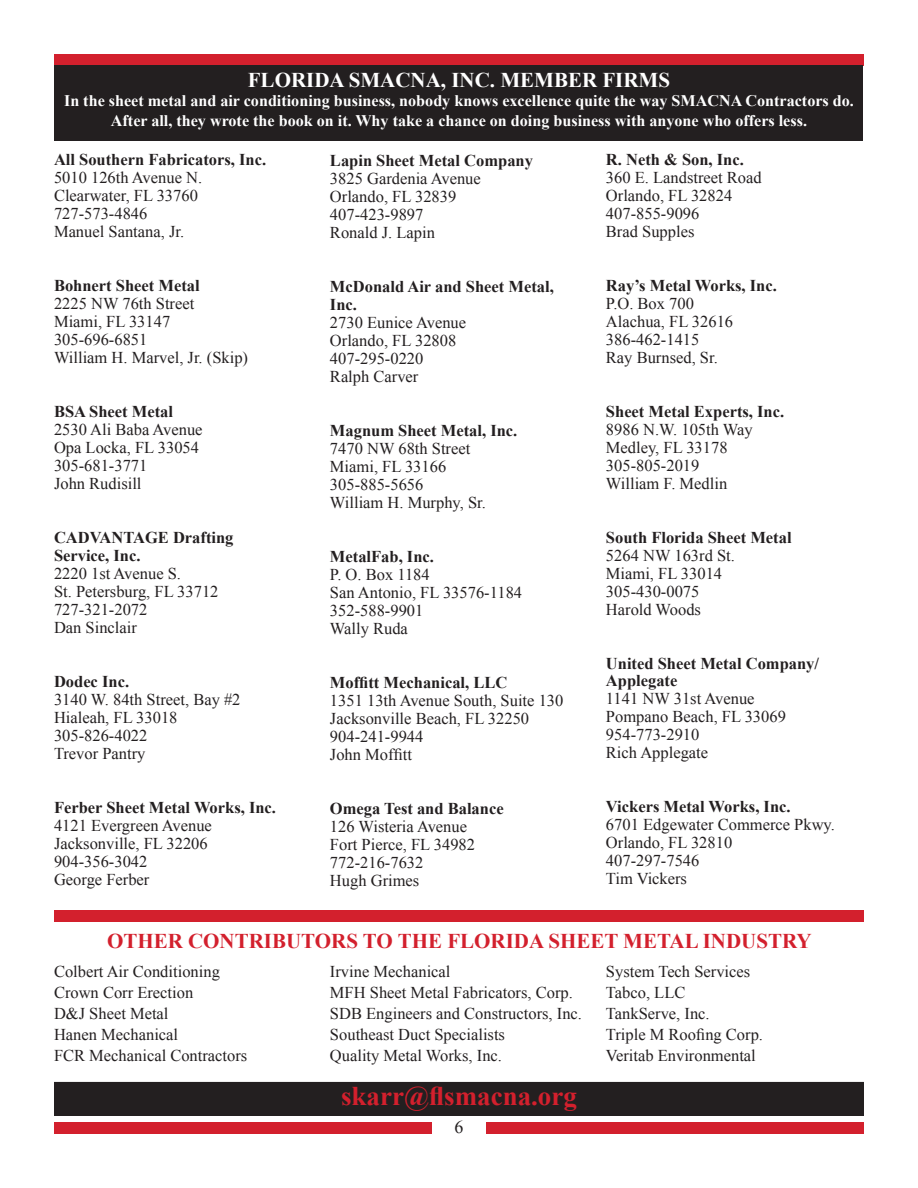
<style>
.page{position:relative;width:918px;height:1188px;background:#fff}
.page>*{position:absolute;margin:0;border:0;box-sizing:border-box;transform-origin:0 0}
.t1{font:700 27px "Times New Roman";color:#d3202d}
.t2{font:700 21px "Times New Roman";color:#d3202d}
.t3{font:700 21px "Times New Roman";color:#fff}
.t4{font:18px "Times New Roman";color:#231f20}
.t5{font:16.5px/18px "Times New Roman";color:#231f20}
.t6{font:700 16.5px/18px "Times New Roman";color:#231f20}
.t7{font:700 16.2px/19.4px "Times New Roman";color:#fff;text-align:center}
</style>
<div class="page">
<div style="left:54px;top:54px;width:810px;height:12px;background:#d3202d"></div>
<div style="left:54px;top:1122px;width:377px;height:12px;background:#d3202d"></div>
<div style="left:487px;top:1122px;width:377px;height:12px;background:#d3202d"></div>
<div style="left:55px;top:65px;width:808px;height:75px;background:#231f20"></div>
<div style="left:54px;top:910px;width:810px;height:12px;background:#d3202d"></div>
<div style="left:55px;top:1083px;width:808px;height:32px;background:#231f20"></div>
<div style="left:54px;top:1082px;width:810px;height:34px;border:2px solid #231f20"></div>
<p class="t3" style="left:248px;top:65px;width:424px">FLORIDA SMACNA, INC. MEMBER FIRMS</p>
<p class="t7" style="left:64px;top:91px;width:791px">In the sheet metal and air conditioning business, nobody knows excellence quite the way SMACNA Contractors do.<br>After all, they wrote the book on it. Why take a chance on doing business with anyone who offers less.</p>
<p class="t6" style="left:54px;top:150px;width:214px">All Southern Fabricators, Inc.</p>
<p class="t5" style="left:54px;top:168px;width:150px">5010 126th Avenue N.<br>Clearwater, FL 33760<br>727-573-4846<br>Manuel Santana, Jr.</p>
<p class="t6" style="left:606px;top:150px;width:139px">R. Neth &amp; Son, Inc.</p>
<p class="t5" style="left:606px;top:169px;width:157px">360 E. Landstreet Road<br>Orlando, FL 32824<br>407-855-9096<br>Brad Supples</p>
<p class="t6" style="left:606px;top:276px;width:172px">Ray’s Metal Works, Inc.</p>
<p class="t5" style="left:606px;top:295px;width:129px">P.O. Box 700<br>Alachua, FL 32616<br>386-462-1415<br>Ray Burnsed, Sr.</p>
<p class="t6" style="left:606px;top:402px;width:180px">Sheet Metal Experts, Inc.</p>
<p class="t5" style="left:606px;top:421px;width:148px">8986 N.W. 105th Way<br>Medley, FL 33178<br>305-805-2019<br>William F. Medlin</p>
<p class="t6" style="left:330px;top:151px;width:205px">Lapin Sheet Metal Company</p>
<p class="t5" style="left:330px;top:169px;width:152px">3825 Gardenia Avenue<br>Orlando, FL 32839<br>407-423-9897<br>Ronald J. Lapin</p>
<p class="t6" style="left:330px;top:277px;width:225px">McDonald Air and Sheet Metal,<br>Inc.</p>
<p class="t5" style="left:330px;top:313px;width:138px">2730 Eunice Avenue<br>Orlando, FL 32808<br>407-295-0220<br>Ralph Carver</p>
<p class="t6" style="left:330px;top:421px;width:189px">Magnum Sheet Metal, Inc.</p>
<p class="t5" style="left:330px;top:439px;width:157px">7470 NW 68th Street<br>Miami, FL 33166<br>305-885-5656<br>William H. Murphy, Sr.</p>
<p class="t6" style="left:330px;top:547px;width:106px">MetalFab, Inc.</p>
<p class="t5" style="left:330px;top:565px;width:194px">P. O. Box 1184<br>San Antonio, FL 33576-1184<br>352-588-9901<br>Wally Ruda</p>
<p class="t6" style="left:330px;top:673px;width:179px">Moffitt Mechanical, LLC</p>
<p class="t5" style="left:330px;top:691px;width:235px">1351 13th Avenue South, Suite 130<br>Jacksonville Beach, FL 32250<br>904-241-9944<br>John Moffitt</p>
<p class="t6" style="left:54px;top:276px;width:147px">Bohnert Sheet Metal</p>
<p class="t5" style="left:54px;top:294px;width:196px">2225 NW 76th Street<br>Miami, FL 33147<br>305-696-6851<br>William H. Marvel, Jr. (Skip)</p>
<p class="t6" style="left:54px;top:402px;width:121px">BSA Sheet Metal</p>
<p class="t5" style="left:54px;top:420px;width:150px">2530 Ali Baba Avenue<br>Opa Locka, FL 33054<br>305-681-3771<br>John Rudisill</p>
<p class="t6" style="left:54px;top:528px;width:181px">CADVANTAGE Drafting<br>Service, Inc.</p>
<p class="t5" style="left:54px;top:564px;width:166px">2220 1st Avenue S.<br>St. Petersburg, FL 33712<br>727-321-2072<br>Dan Sinclair</p>
<p class="t6" style="left:606px;top:528px;width:187px">South Florida Sheet Metal</p>
<p class="t5" style="left:606px;top:547px;width:130px">5264 NW 163rd St.<br>Miami, FL 33014<br>305-430-0075<br>Harold Woods</p>
<p class="t6" style="left:606px;top:655px;width:215px;line-height:16.5px">United Sheet Metal Company/<br>Applegate</p>
<p class="t5" style="left:606px;top:689px;width:181px">1141 NW 31st Avenue<br>Pompano Beach, FL 33069<br>954-773-2910<br>Rich Applegate</p>
<p class="t6" style="left:606px;top:797px;width:186px">Vickers Metal Works, Inc.</p>
<p class="t5" style="left:606px;top:815px;width:230px">6701 Edgewater Commerce Pkwy.<br>Orlando, FL 32810<br>407-297-7546<br>Tim Vickers</p>
<p class="t6" style="left:54px;top:672px;width:77px">Dodec Inc.</p>
<p class="t5" style="left:54px;top:690px;width:188px">3140 W. 84th Street, Bay #2<br>Hialeah, FL 33018<br>305-826-4022<br>Trevor Pantry</p>
<p class="t6" style="left:54px;top:798px;width:224px">Ferber Sheet Metal Works, Inc.</p>
<p class="t5" style="left:54px;top:816px;width:159px">4121 Evergreen Avenue<br>Jacksonville, FL 32206<br>904-356-3042<br>George Ferber</p>
<p class="t6" style="left:330px;top:799px;width:175px">Omega Test and Balance</p>
<p class="t5" style="left:330px;top:817px;width:147px">126 Wisteria Avenue<br>Fort Pierce, FL 34982<br>772-216-7632<br>Hugh Grimes</p>
<p class="t2" style="left:107px;top:926px;width:706px">OTHER CONTRIBUTORS TO THE FLORIDA SHEET METAL INDUSTRY</p>
<p class="t5" style="left:54px;top:961px;width:195px;line-height:21px">Colbert Air Conditioning<br>Crown Corr Erection<br>D&amp;J Sheet Metal<br>Hanen Mechanical<br>FCR Mechanical Contractors</p>
<p class="t5" style="left:330px;top:961px;width:254px;line-height:21px">Irvine Mechanical<br>MFH Sheet Metal Fabricators, Corp.<br>SDB Engineers and Constructors, Inc.<br>Southeast Duct Specialists<br>Quality Metal Works, Inc.</p>
<p class="t5" style="left:606px;top:961px;width:159px;line-height:21px">System Tech Services<br>Tabco, LLC<br>TankServe, Inc.<br>Triple M Roofing Corp.<br>Veritab Environmental</p>
<h1 class="t1" style="left:341px;top:1077px;width:237px">skarr@flsmacna.org</h1>
<p class="t4" style="left:454px;top:1115px;width:10px">6</p>
</div>
